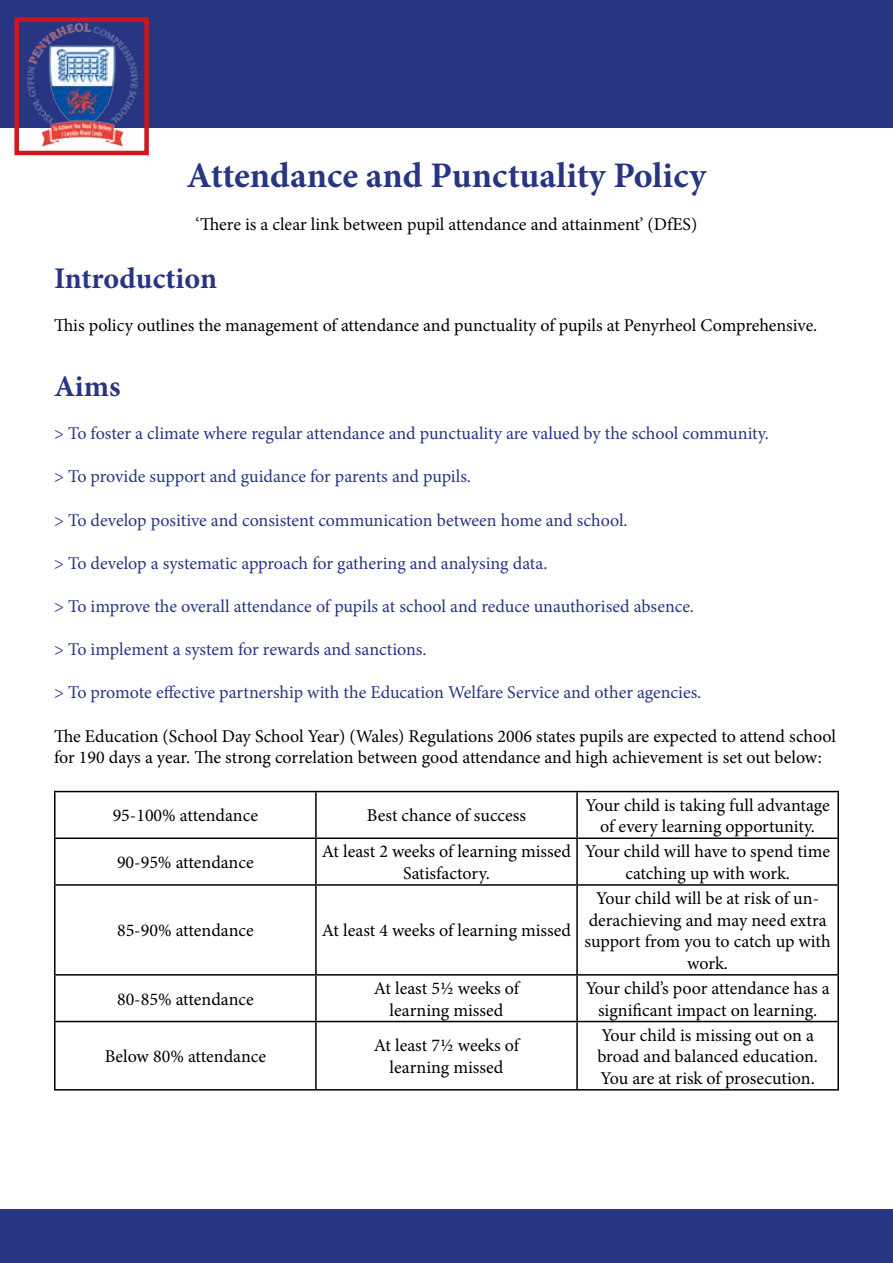
<style>
.page{position:relative;width:893px;height:1263px;background:#fff}
.page>*{position:absolute;margin:0;border:0;box-sizing:border-box;transform-origin:0 0}
.t1{font:700 36px "Minion Pro";color:#283583}
.t2{font:700 30px "Minion Pro";letter-spacing:-.005em;color:#283583}
.t3{font:18px/21.6px "Minion Pro";letter-spacing:-.005em;color:#000;text-align:center}
.t4{font:18px "Minion Pro";letter-spacing:-.005em;color:#283583}
</style>
<div class="page">
<div style="left:0;top:0;width:893px;height:128px;background:#283583"></div>
<div style="left:0;top:1209px;width:893px;height:54px;background:#283583"></div>
<img style="left:27px;top:23px;width:111px;height:124px">
<div style="left:14px;top:17px;width:135px;height:138px;border:4px solid #cd171a"></div>
<hr style="left:54px;top:791px;width:262px;height:1px;background:#000">
<hr style="left:54px;top:792px;width:2px;height:45px;background:#000">
<hr style="left:316px;top:791px;width:261px;height:1px;background:#000">
<hr style="left:315px;top:792px;width:2px;height:45px;background:#000">
<hr style="left:577px;top:791px;width:262px;height:1px;background:#000">
<hr style="left:576px;top:792px;width:2px;height:45px;background:#000">
<hr style="left:837px;top:792px;width:2px;height:45px;background:#000">
<hr style="left:54px;top:837px;width:262px;height:2px;background:#000">
<hr style="left:54px;top:839px;width:2px;height:45px;background:#000">
<hr style="left:316px;top:837px;width:261px;height:2px;background:#000">
<hr style="left:315px;top:839px;width:2px;height:45px;background:#000">
<hr style="left:577px;top:837px;width:262px;height:2px;background:#000">
<hr style="left:576px;top:839px;width:2px;height:45px;background:#000">
<hr style="left:837px;top:839px;width:2px;height:45px;background:#000">
<hr style="left:54px;top:884px;width:262px;height:2px;background:#000">
<hr style="left:54px;top:886px;width:2px;height:88px;background:#000">
<hr style="left:316px;top:884px;width:261px;height:2px;background:#000">
<hr style="left:315px;top:886px;width:2px;height:88px;background:#000">
<hr style="left:577px;top:884px;width:262px;height:2px;background:#000">
<hr style="left:576px;top:886px;width:2px;height:88px;background:#000">
<hr style="left:837px;top:886px;width:2px;height:88px;background:#000">
<hr style="left:54px;top:974px;width:262px;height:1px;background:#000">
<hr style="left:54px;top:975px;width:2px;height:46px;background:#000">
<hr style="left:316px;top:974px;width:261px;height:1px;background:#000">
<hr style="left:315px;top:975px;width:2px;height:46px;background:#000">
<hr style="left:577px;top:974px;width:262px;height:1px;background:#000">
<hr style="left:576px;top:975px;width:2px;height:46px;background:#000">
<hr style="left:837px;top:975px;width:2px;height:46px;background:#000">
<hr style="left:54px;top:1021px;width:262px;height:1px;background:#000">
<hr style="left:54px;top:1022px;width:2px;height:67px;background:#000">
<hr style="left:316px;top:1021px;width:261px;height:1px;background:#000">
<hr style="left:315px;top:1022px;width:2px;height:67px;background:#000">
<hr style="left:577px;top:1021px;width:262px;height:1px;background:#000">
<hr style="left:576px;top:1022px;width:2px;height:67px;background:#000">
<hr style="left:837px;top:1022px;width:2px;height:67px;background:#000">
<hr style="left:54px;top:1089px;width:262px;height:1px;background:#000">
<hr style="left:316px;top:1089px;width:261px;height:1px;background:#000">
<hr style="left:577px;top:1089px;width:262px;height:1px;background:#000">
<h1 class="t1" style="left:187px;top:150px;width:521px">Attendance and Punctuality Policy</h1>
<p class="t3" style="left:196px;top:214px;width:503px">‘There is a clear link between pupil attendance and attainment’ (DfES)</p>
<h2 class="t2" style="left:54px;top:257px;width:165px">Introduction</h2>
<p class="t3" style="left:54px;top:315px;width:765px">This policy outlines the management of attendance and punctuality of pupils at Penyrheol Comprehensive.</p>
<h2 class="t2" style="left:54px;top:365px;width:68px">Aims</h2>
<p class="t4" style="left:54px;top:421px;width:716px">&gt; To foster a climate where regular attendance and punctuality are valued by the school community.</p>
<p class="t4" style="left:54px;top:465px;width:419px">&gt; To provide support and guidance for parents and pupils.</p>
<p class="t4" style="left:54px;top:508px;width:575px">&gt; To develop positive and consistent communication between home and school.</p>
<p class="t4" style="left:54px;top:551px;width:495px">&gt; To develop a systematic approach for gathering and analysing data.</p>
<p class="t4" style="left:54px;top:594px;width:642px">&gt; To improve the overall attendance of pupils at school and reduce unauthorised absence.</p>
<p class="t4" style="left:54px;top:637px;width:374px">&gt; To implement a system for rewards and sanctions.</p>
<p class="t4" style="left:54px;top:681px;width:649px">&gt; To promote effective partnership with the Education Welfare Service and other agencies.</p>
<p class="t3" style="left:54px;top:725px;width:783px;text-align:left">The Education (School Day School Year) (Wales) Regulations 2006 states pupils are expected to attend school for 190 days a year. The strong correlation between good attendance and high achievement is set out below:</p>
<p class="t3" style="left:113px;top:805px;width:147px">95-100% attendance</p>
<p class="t3" style="left:367px;top:805px;width:161px">Best chance of success</p>
<p class="t3" style="left:585px;top:794px;width:246px">Your child is taking full advantage of every learning opportunity.</p>
<p class="t3" style="left:117px;top:852px;width:138px">90-95% attendance</p>
<p class="t3" style="left:322px;top:841px;width:251px">At least 2 weeks of learning missed<br>Satisfactory.</p>
<p class="t3" style="left:585px;top:841px;width:246px">Your child will have to spend time catching up with work.</p>
<p class="t3" style="left:117px;top:920px;width:138px">85-90% attendance</p>
<p class="t3" style="left:322px;top:920px;width:251px">At least 4 weeks of learning missed</p>
<p class="t3" style="left:585px;top:887px;width:248px">Your child will be at risk of un&shy;derachieving and may need extra support from you to catch up with work.</p>
<p class="t3" style="left:117px;top:988px;width:138px">80-85% attendance</p>
<p class="t3" style="left:374px;top:977px;width:147px">At least 5½ weeks of learning missed</p>
<p class="t3" style="left:586px;top:977px;width:245px">Your child’s poor attendance has a significant impact on learning.</p>
<p class="t3" style="left:105px;top:1046px;width:163px">Below 80% attendance</p>
<p class="t3" style="left:374px;top:1035px;width:147px">At least 7½ weeks of learning missed</p>
<p class="t3" style="left:597px;top:1024px;width:222px;text-align:left">Your child is missing out on a broad and balanced education.<br>You are at risk of prosecution.</p>
</div>
